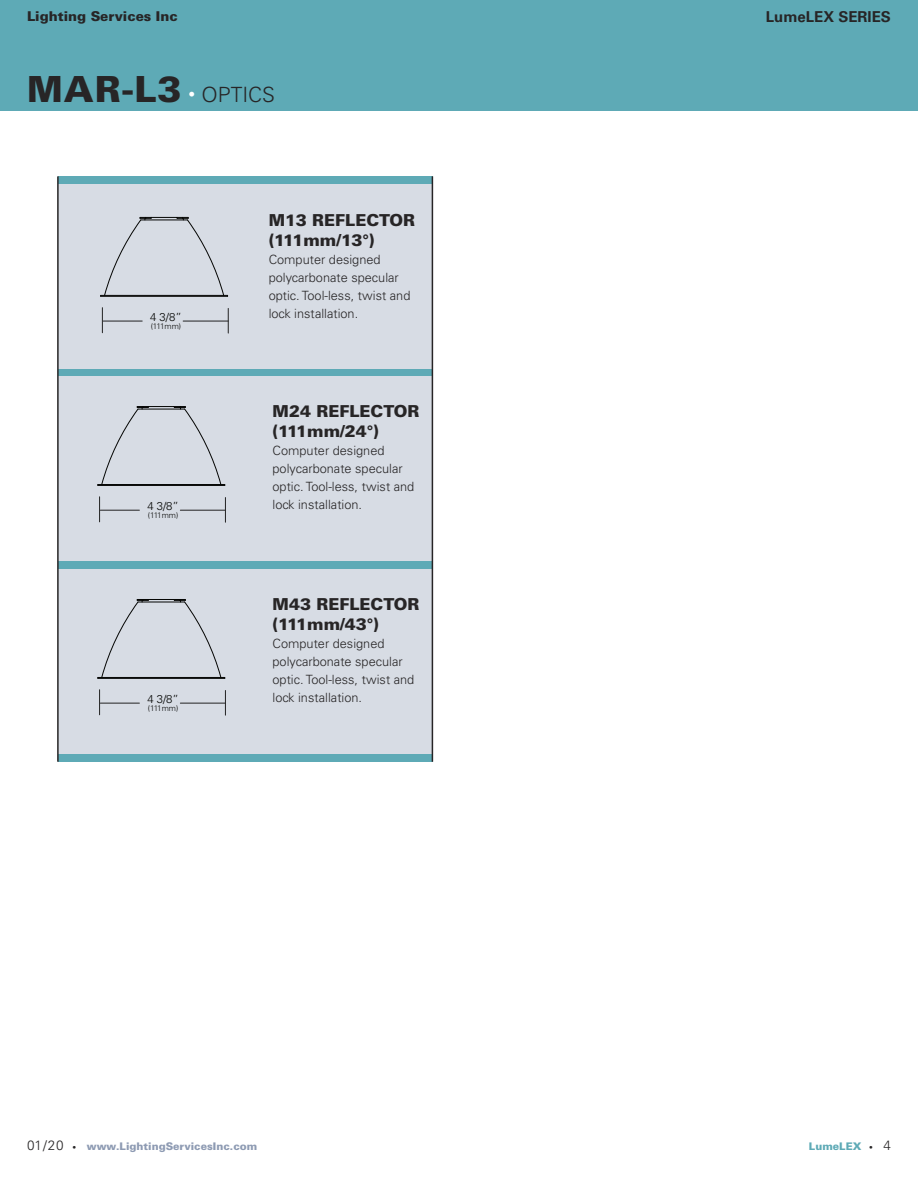
<style>
.page{position:relative;width:918px;height:1188px;background:#fff}
.page>*{position:absolute;margin:0;border:0;box-sizing:border-box;transform-origin:0 0}
.t1{font:900 36px "Univers";color:#272526}
.t2{font:300 21px "Univers";color:#272526}
.t3{font:900 16.5px/19.8px "Univers";color:#272526}
.t4{font:700 15px "Univers";color:#272526}
.t5{font:900 13.5px "Univers";color:#272526}
.t6{font:300 12.75px/18px "Univers";color:#272526}
.t7{font:300 11.4px "Univers";color:#040503}
.t8{font:900 10.5px "Univers";color:#8e9bb3}
.t9{font:900 10.5px "Univers";color:#5eaab6}
.t10{font:300 8.1px "Univers";letter-spacing:-.06em;color:#040503}
.s1{font-size:13.5px;color:#fff}
.s2{font-weight:300;font-size:13.5px;color:#272526}
.s3{font-size:7.5px;color:#272526}
</style>
<div class="page">
<div style="left:0;top:0;width:918px;height:111px;background:#5eaab6"></div>
<div style="left:58px;top:184px;width:374px;height:186px;background:#d7dce4"></div>
<div style="left:58px;top:176px;width:374px;height:8px;background:#5eaab6"></div>
<div style="left:58px;top:369px;width:374px;height:8px;background:#5eaab6"></div>
<div style="left:58px;top:376px;width:374px;height:186px;background:#d7dce4"></div>
<div style="left:58px;top:561px;width:374px;height:8px;background:#5eaab6"></div>
<svg style="left:97px;top:406px;width:128px;height:80px"></svg>
<hr style="left:100px;top:510px;width:39px;height:1px;background:#222">
<hr style="left:180px;top:510px;width:45px;height:1px;background:#222">
<svg style="left:225px;top:498px;width:1px;height:24px"></svg>
<svg style="left:99px;top:497px;width:1px;height:25px"></svg>
<div style="left:58px;top:569px;width:374px;height:186px;background:#d7dce4"></div>
<div style="left:58px;top:754px;width:374px;height:8px;background:#5eaab6"></div>
<hr style="left:98px;top:678px;width:127px;height:1px;background:#040503">
<svg style="left:97px;top:599px;width:128px;height:79px"></svg>
<hr style="left:100px;top:703px;width:39px;height:1px;background:#222">
<hr style="left:180px;top:703px;width:45px;height:1px;background:#222">
<svg style="left:225px;top:690px;width:1px;height:25px"></svg>
<svg style="left:99px;top:690px;width:1px;height:25px"></svg>
<hr style="left:101px;top:296px;width:127px;height:1px;background:#040503">
<svg style="left:100px;top:217px;width:128px;height:79px"></svg>
<hr style="left:103px;top:321px;width:39px;height:1px;background:#222">
<hr style="left:183px;top:321px;width:45px;height:1px;background:#222">
<svg style="left:228px;top:308px;width:1px;height:25px"></svg>
<svg style="left:102px;top:308px;width:1px;height:25px"></svg>
<hr style="left:57px;top:176px;width:2px;height:586px;background:#272526">
<hr style="left:432px;top:176px;width:1px;height:586px;background:#272526">
<p class="t5" style="left:27px;top:12px;width:152px">Lighting Services Inc</p>
<p class="t4" style="left:766px;top:11px;width:127px">LumeLEX SERIES</p>
<h1 class="t1" style="left:27px;top:76px;width:156px">MAR-L3</h1>
<h2 class="t2" style="left:189px;top:87px;width:88px"><span class="s1">•</span> OPTICS</h2>
<p class="t3" style="left:269px;top:212px;width:148px">M13 REFLECTOR (111mm/13°)</p>
<p class="t6" style="left:269px;top:251px;width:143px">Computer designed polycarbonate specular optic. Tool-less, twist and</p>
<p class="t7" style="left:150px;top:312px;width:33px">4 3/8”</p>
<p class="t6" style="left:269px;top:305px;width:91px">lock installation.</p>
<p class="t10" style="left:151px;top:323px;width:32px">(111mm)</p>
<p class="t3" style="left:273px;top:403px;width:148px">M24 REFLECTOR (111mm/24°)</p>
<p class="t6" style="left:273px;top:443px;width:143px">Computer designed polycarbonate specular optic. Tool-less, twist and</p>
<p class="t7" style="left:147px;top:502px;width:33px">4 3/8”</p>
<p class="t6" style="left:273px;top:497px;width:91px">lock installation.</p>
<p class="t10" style="left:148px;top:512px;width:32px">(111mm)</p>
<p class="t3" style="left:273px;top:596px;width:148px">M43 REFLECTOR (111mm/43°)</p>
<p class="t6" style="left:273px;top:636px;width:143px">Computer designed polycarbonate specular optic. Tool-less, twist and</p>
<p class="t7" style="left:147px;top:694px;width:33px">4 3/8”</p>
<p class="t6" style="left:273px;top:690px;width:91px">lock installation.</p>
<p class="t10" style="left:148px;top:705px;width:32px">(111mm)</p>
<p class="t8" style="left:27px;top:1143px;width:232px"><span class="s2">01/20</span> <span class="s3">•</span> www.LightingServicesInc.com</p>
<p class="t9" style="left:809px;top:1143px;width:84px">LumeLEX <span class="s3">•</span> <span class="s2">4</span></p>
</div>
